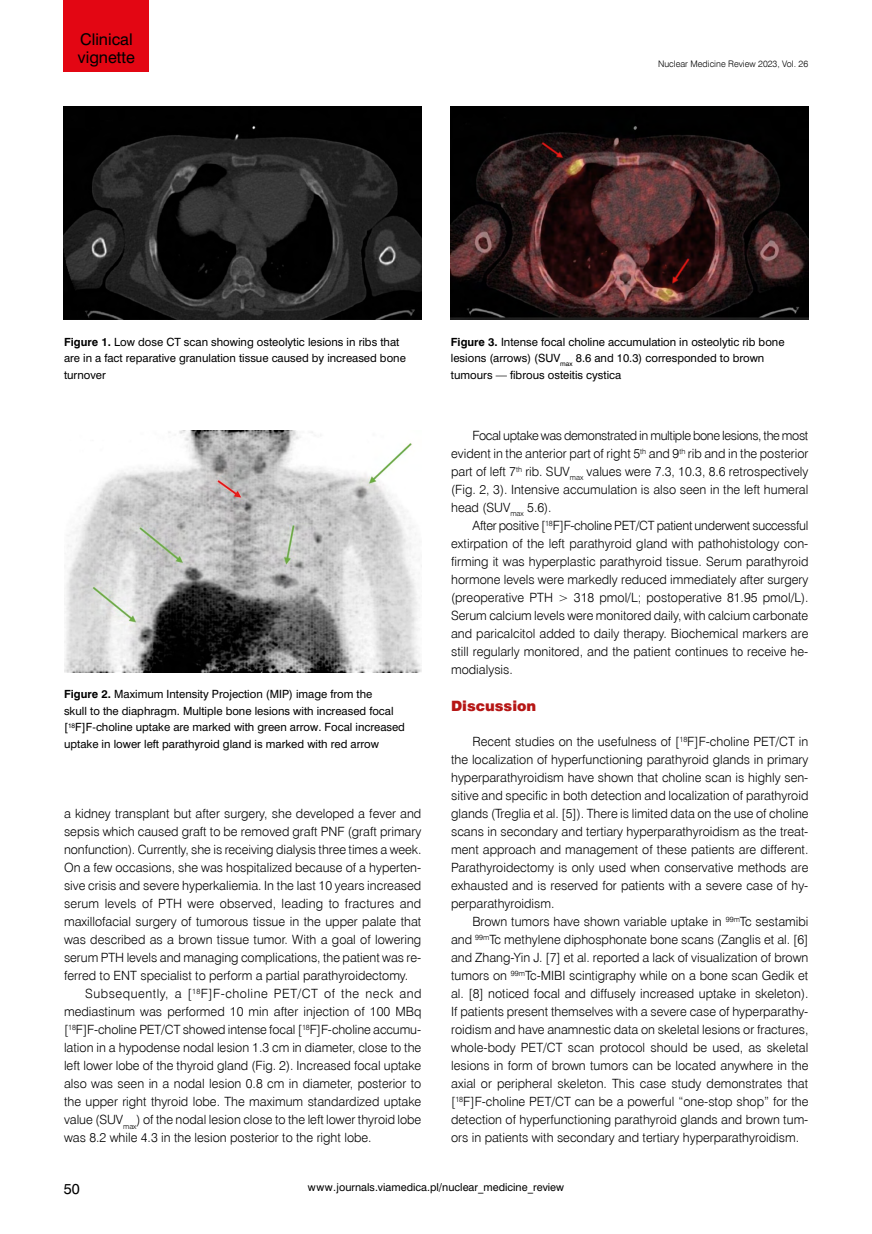
<style>
.page{position:relative;width:872px;height:1234px;background:#fff}
.page>*{position:absolute;margin:0;border:0;box-sizing:border-box;transform-origin:0 0}
.t1{font:15px/18px "Swis 721 PL";color:#000}
.t2{font:14.25px "Swis 721 Blk EU";color:#b61615}
.t3{font:13.5px "Swis 721 PL";color:#000}
.t4{font:12.75px/18px "Swis 721 Lt EU";color:#000;text-align:justify}
.t5{font:10.5px/16.5px "Swis 721 PL";color:#000}
.t6{font:10.05px "Swis 721 PL";color:#000}
.t7{font:9px "Swis 721 Lt EU";color:#000}
.s1{font-weight:700}
</style>
<div class="page">
<div style="left:64px;top:0;width:85px;height:71px;background:#e30613"></div>
<img style="left:64px;top:107px;width:357px;height:212px">
<img style="left:64px;top:430px;width:357px;height:241px">
<img style="left:451px;top:106px;width:357px;height:213px">
<p class="t1" style="left:78px;top:31px;width:58px">Clinical vignette</p>
<p class="t7" style="left:658px;top:58px;width:152px">Nuclear Medicine Review 2023, Vol. 26</p>
<p class="t5" style="left:64px;top:333px;width:343px"><span class="s1">Figure 1.</span> Low dose CT scan showing osteolytic lesions in ribs that are in a fact reparative granulation tissue caused by increased bone turnover</p>
<p class="t5" style="left:64px;top:686px;width:342px"><span class="s1">Figure 2.</span> Maximum Intensity Projection (MIP) image from the<br>skull to the diaphragm. Multiple bone lesions with increased focal [<sup>18</sup>F]F-choline uptake are marked with green arrow. Focal increased uptake in lower left parathyroid gland is marked with red arrow</p>
<p class="t4" style="left:64px;top:804px;width:359px">a kidney transplant but after surgery, she developed a fever and sepsis which caused graft to be removed graft PNF (graft primary nonfunction). Currently, she is receiving dialysis three times a week.<br>On a few occasions, she was hospitalized because of a hyperten&shy;sive crisis and severe hyperkaliemia. In the last 10 years increased serum levels of PTH were observed, leading to fractures and maxillofacial surgery of tumorous tissue in the upper palate that was described as a brown tissue tumor. With a goal of lowering serum PTH levels and managing complications, the patient was re&shy;ferred to ENT specialist to perform a partial parathyroidectomy.</p>
<p class="t4" style="left:64px;top:984px;width:359px;text-indent:21px">Subsequently, a [<sup>18</sup>F]F-choline PET/CT of the neck and mediastinum was performed 10 min after injection of 100 MBq [<sup>18</sup>F]F-choline PET/CT showed intense focal [<sup>18</sup>F]F-choline accumu&shy;lation in a hypodense nodal lesion 1.3 cm in diameter, close to the left lower lobe of the thyroid gland (Fig. 2). Increased focal uptake also was seen in a nodal lesion 0.8 cm in diameter, posterior to the upper right thyroid lobe. The maximum standardized uptake value (SUV<sub>max</sub>) of the nodal lesion close to the left lower thyroid lobe was 8.2 while 4.3 in the lesion posterior to the right lobe.</p>
<p class="t5" style="left:451px;top:333px;width:335px"><span class="s1">Figure 3.</span> Intense focal choline accumulation in osteolytic rib bone lesions (arrows) (SUV<sub>max</sub> 8.6 and 10.3) corresponded to brown tumours — fibrous osteitis cystica</p>
<p class="t4" style="left:451px;top:426px;width:359px;text-indent:21px">Focal uptake was demonstrated in multiple bone lesions, the most evident in the anterior part of right 5<sup>th</sup> and 9<sup>th</sup> rib and in the posterior part of left 7<sup>th</sup> rib. SUV<sub>max</sub> values were 7.3, 10.3, 8.6 retrospectively (Fig. 2, 3). Intensive accumulation is also seen in the left humeral head (SUV<sub>max</sub> 5.6).</p>
<p class="t4" style="left:451px;top:516px;width:359px;text-indent:21px">After positive [<sup>18</sup>F]F-choline PET/CT patient underwent successful extirpation of the left parathyroid gland with pathohistology con&shy;firming it was hyperplastic parathyroid tissue. Serum parathyroid hormone levels were markedly reduced immediately after surgery (preoperative PTH &gt; 318 pmol/L; postoperative 81.95 pmol/L).<br>Serum calcium levels were monitored daily, with calcium carbonate and paricalcitol added to daily therapy. Biochemical markers are still regularly monitored, and the patient continues to receive he&shy;modialysis.</p>
<p class="t2" style="left:451px;top:696px;width:87px">Discussion</p>
<p class="t4" style="left:451px;top:732px;width:359px;text-indent:21px">Recent studies on the usefulness of [<sup>18</sup>F]F-choline PET/CT in the localization of hyperfunctioning parathyroid glands in primary hyperparathyroidism have shown that choline scan is highly sen&shy;sitive and specific in both detection and localization of parathyroid glands (Treglia et al. [5]). There is limited data on the use of choline scans in secondary and tertiary hyperparathyroidism as the treat&shy;ment approach and management of these patients are different.<br>Parathyroidectomy is only used when conservative methods are exhausted and is reserved for patients with a severe case of hy&shy;perparathyroidism.</p>
<p class="t4" style="left:451px;top:912px;width:359px;text-indent:21px">Brown tumors have shown variable uptake in <sup>99m</sup>Tc sestamibi and <sup>99m</sup>Tc methylene diphosphonate bone scans (Zanglis et al. [6] and Zhang-Yin J. [7] et al. reported a lack of visualization of brown tumors on <sup>99m</sup>Tc-MIBI scintigraphy while on a bone scan Gedik et al. [8] noticed focal and diffusely increased uptake in skeleton).<br>If patients present themselves with a severe case of hyperparathy&shy;roidism and have anamnestic data on skeletal lesions or fractures, whole-body PET/CT scan protocol should be used, as skeletal lesions in form of brown tumors can be located anywhere in the axial or peripheral skeleton. This case study demonstrates that [<sup>18</sup>F]F-choline PET/CT can be a powerful “one-stop shop” for the detection of hyperfunctioning parathyroid glands and brown tum&shy;ors in patients with secondary and tertiary hyperparathyroidism.</p>
<p class="t3" style="left:64px;top:1179px;width:17px">50</p>
<p class="t6" style="left:308px;top:1180px;width:258px">www.journals.viamedica.pl/nuclear_medicine_review</p>
</div>
